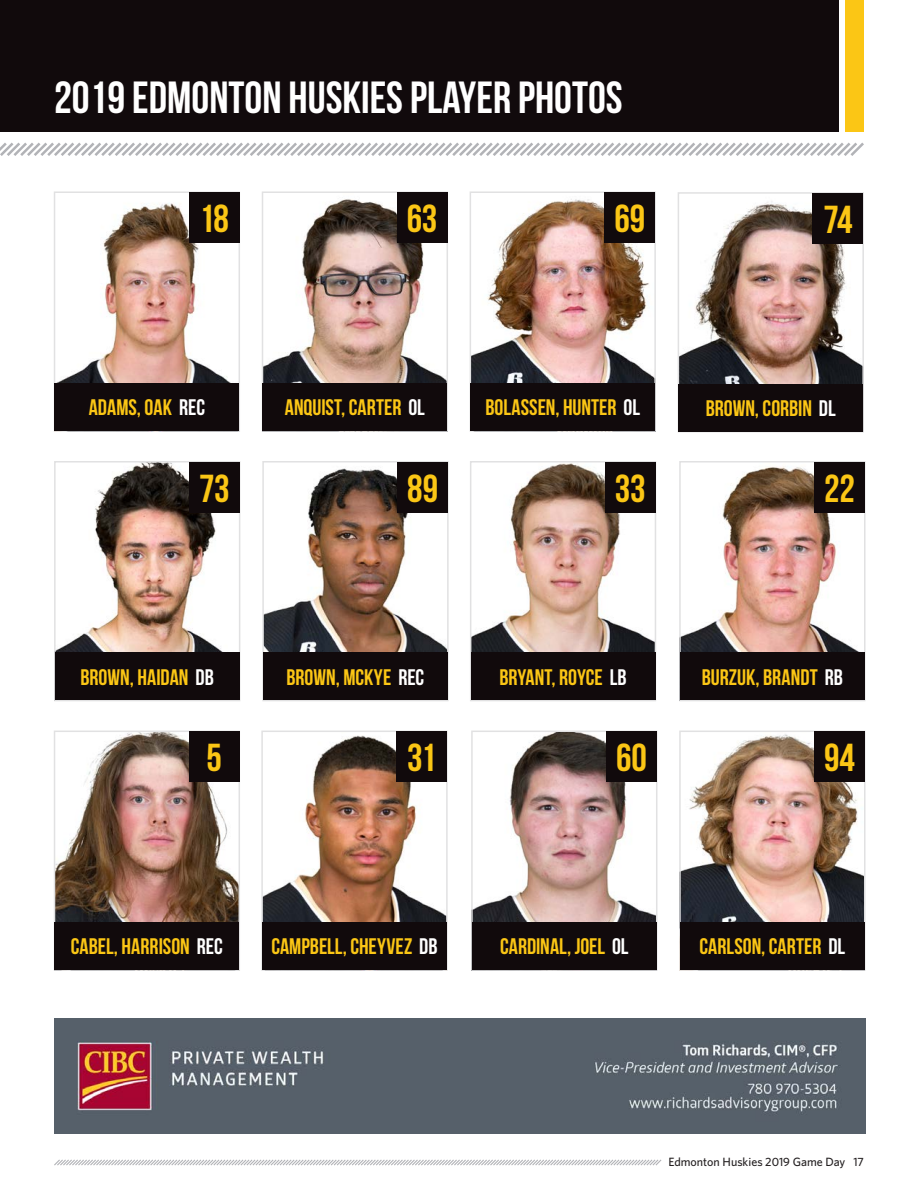
<style>
.page{position:relative;width:918px;height:1188px;background:#fff}
.page>*{position:absolute;margin:0;border:0;box-sizing:border-box;transform-origin:0 0}
.Section_Heading{font:700 45px "Bebas Neue";color:#fff}
.Player_Picture_-_Num{font:700 39px "Bebas Neue";letter-spacing:-.005em;color:#fbc615}
.Player_Pictures_-_Na{font:700 22.5px "Bebas Neue";color:#fbc615}
.t1{font:500 12px "Whitney";color:#231f20}
.s1{color:#fff}
</style>
<div class="page">
<svg style="left:54px;top:1159px;width:608px;height:7px"></svg>
<img style="left:57px;top:203px;width:174px;height:180px">
<div style="left:54px;top:191px;width:186px;height:241px;border:2px solid #e1e1e2"></div>
<div style="left:189px;top:192px;width:50px;height:51px;background:#110a0c"></div>
<div style="left:55px;top:383px;width:184px;height:48px;background:#110a0c"></div>
<img style="left:265px;top:199px;width:180px;height:184px">
<div style="left:262px;top:191px;width:186px;height:241px;border:2px solid #e1e1e2"></div>
<div style="left:397px;top:192px;width:50px;height:51px;background:#110a0c"></div>
<div style="left:263px;top:383px;width:184px;height:48px;background:#110a0c"></div>
<img style="left:473px;top:194px;width:180px;height:189px">
<div style="left:470px;top:191px;width:186px;height:241px;border:2px solid #e1e1e2"></div>
<div style="left:605px;top:192px;width:50px;height:51px;background:#110a0c"></div>
<div style="left:470px;top:383px;width:185px;height:48px;background:#110a0c"></div>
<img style="left:57px;top:464px;width:180px;height:189px">
<div style="left:54px;top:461px;width:186px;height:240px;border:2px solid #e1e1e2"></div>
<div style="left:189px;top:462px;width:51px;height:50px;background:#110a0c"></div>
<div style="left:55px;top:653px;width:185px;height:47px;background:#110a0c"></div>
<img style="left:265px;top:464px;width:181px;height:189px">
<div style="left:262px;top:461px;width:187px;height:240px;border:2px solid #e1e1e2"></div>
<div style="left:398px;top:462px;width:50px;height:50px;background:#110a0c"></div>
<div style="left:263px;top:653px;width:185px;height:47px;background:#110a0c"></div>
<img style="left:473px;top:464px;width:180px;height:189px">
<div style="left:470px;top:461px;width:186px;height:240px;border:2px solid #e1e1e2"></div>
<div style="left:605px;top:462px;width:50px;height:50px;background:#110a0c"></div>
<div style="left:471px;top:653px;width:184px;height:47px;background:#110a0c"></div>
<img style="left:681px;top:195px;width:180px;height:189px">
<div style="left:678px;top:192px;width:186px;height:240px;border:2px solid #e1e1e2"></div>
<div style="left:813px;top:193px;width:50px;height:50px;background:#110a0c"></div>
<div style="left:678px;top:384px;width:185px;height:47px;background:#110a0c"></div>
<img style="left:682px;top:466px;width:181px;height:187px">
<div style="left:679px;top:461px;width:187px;height:240px;border:2px solid #e1e1e2"></div>
<div style="left:814px;top:462px;width:51px;height:50px;background:#110a0c"></div>
<div style="left:680px;top:653px;width:185px;height:47px;background:#110a0c"></div>
<img style="left:57px;top:734px;width:180px;height:188px">
<div style="left:54px;top:731px;width:186px;height:240px;border:2px solid #e1e1e2"></div>
<div style="left:189px;top:731px;width:50px;height:51px;background:#110a0c"></div>
<div style="left:55px;top:922px;width:184px;height:48px;background:#110a0c"></div>
<img style="left:264px;top:734px;width:181px;height:188px">
<div style="left:261px;top:731px;width:187px;height:240px;border:2px solid #e1e1e2"></div>
<div style="left:397px;top:731px;width:50px;height:51px;background:#110a0c"></div>
<div style="left:262px;top:922px;width:185px;height:48px;background:#110a0c"></div>
<div style="left:0;top:0;width:839px;height:132px;background:#110a0c"></div>
<div style="left:846px;top:0;width:18px;height:132px;background:#fbc615"></div>
<svg style="left:0;top:142px;width:864px;height:14px"></svg>
<img style="left:54px;top:1018px;width:812px;height:116px">
<img style="left:682px;top:734px;width:181px;height:188px">
<div style="left:679px;top:731px;width:187px;height:240px;border:2px solid #e1e1e2"></div>
<div style="left:814px;top:731px;width:51px;height:51px;background:#110a0c"></div>
<div style="left:680px;top:922px;width:185px;height:48px;background:#110a0c"></div>
<img style="left:474px;top:734px;width:180px;height:188px">
<div style="left:471px;top:731px;width:186px;height:240px;border:2px solid #e1e1e2"></div>
<div style="left:606px;top:731px;width:51px;height:51px;background:#110a0c"></div>
<div style="left:472px;top:922px;width:185px;height:48px;background:#110a0c"></div>
<p class="Section_Heading" style="left:54px;top:72px;width:570px">2019 EDMONTON HUSKIES PLAYER PHOTOS</p>
<p class="Player_Picture_-_Num" style="left:199px;top:197px;width:31px">18</p>
<p class="Player_Picture_-_Num" style="left:407px;top:197px;width:32px">63</p>
<p class="Player_Picture_-_Num" style="left:615px;top:197px;width:32px">69</p>
<p class="Player_Picture_-_Num" style="left:823px;top:198px;width:31px">74</p>
<p class="Player_Pictures_-_Na" style="left:89px;top:395px;width:118px">ADAMS, OAK <span class="s1">REC</span></p>
<p class="Player_Picture_-_Num" style="left:199px;top:467px;width:32px">73</p>
<p class="Player_Pictures_-_Na" style="left:285px;top:395px;width:142px">ANQUIST, CARTER <span class="s1">OL</span></p>
<p class="Player_Picture_-_Num" style="left:407px;top:467px;width:32px">89</p>
<p class="Player_Pictures_-_Na" style="left:485px;top:395px;width:156px">BOLASSEN, HUNTER <span class="s1">OL</span></p>
<p class="Player_Picture_-_Num" style="left:615px;top:467px;width:32px">33</p>
<p class="Player_Pictures_-_Na" style="left:706px;top:396px;width:131px">BROWN, CORBIN <span class="s1">DL</span></p>
<p class="Player_Picture_-_Num" style="left:824px;top:467px;width:32px">22</p>
<p class="Player_Pictures_-_Na" style="left:81px;top:665px;width:135px">BROWN, HAIDAN <span class="s1">DB</span></p>
<p class="Player_Picture_-_Num" style="left:206px;top:736px;width:17px">5</p>
<p class="Player_Pictures_-_Na" style="left:287px;top:665px;width:139px">BROWN, MCKYE <span class="s1">REC</span></p>
<p class="Player_Picture_-_Num" style="left:407px;top:736px;width:31px">31</p>
<p class="Player_Pictures_-_Na" style="left:499px;top:665px;width:129px">BRYANT, ROYCE <span class="s1">LB</span></p>
<p class="Player_Picture_-_Num" style="left:616px;top:736px;width:32px">60</p>
<p class="Player_Pictures_-_Na" style="left:702px;top:665px;width:143px">BURZUK, BRANDT <span class="s1">RB</span></p>
<p class="Player_Picture_-_Num" style="left:824px;top:736px;width:33px">94</p>
<p class="Player_Pictures_-_Na" style="left:71px;top:934px;width:153px">CABEL, HARRISON <span class="s1">REC</span></p>
<p class="Player_Pictures_-_Na" style="left:271px;top:934px;width:168px">CAMPBELL, CHEYVEZ <span class="s1">DB</span></p>
<p class="Player_Pictures_-_Na" style="left:500px;top:934px;width:130px">CARDINAL, JOEL <span class="s1">OL</span></p>
<p class="Player_Pictures_-_Na" style="left:699px;top:934px;width:147px">CARLSON, CARTER <span class="s1">DL</span></p>
<p class="t1" style="left:668px;top:1154px;width:197px">Edmonton Huskies 2019 Game Day 17</p>
</div>
